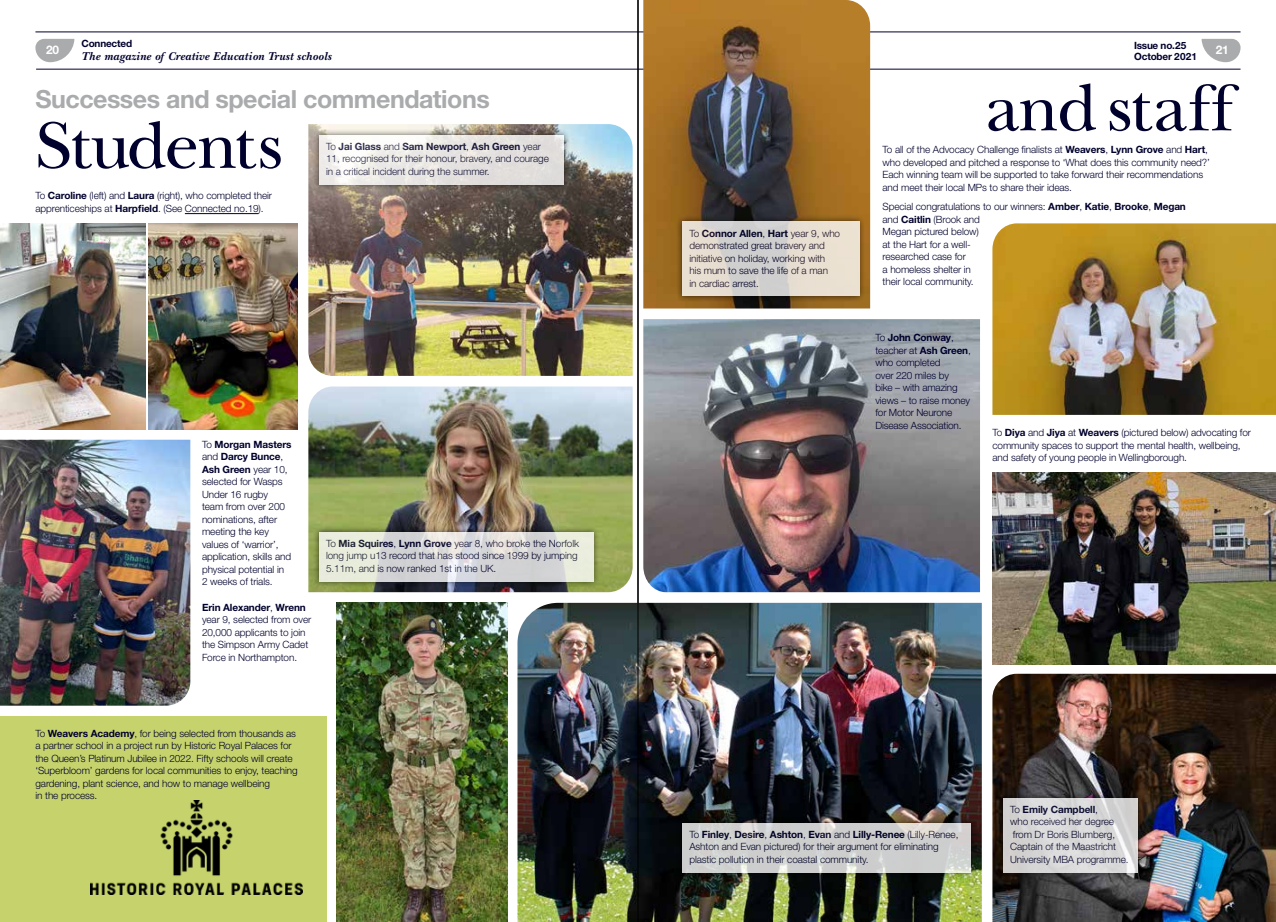
<style>
.page{position:relative;width:1276px;height:922px;background:#fff}
.page>*{position:absolute;margin:0;border:0;box-sizing:border-box;transform-origin:0 0}
.t1{font:68.75px "New Baskerville";letter-spacing:-.03em;color:#00002d}
.t2{font:68.75px "New Baskerville";color:#00002d}
.t3{font:700 25px "Helvetica Neue LT";letter-spacing:-.02em;color:#a9abac}
.t4{font:italic 700 11.88px "New Baskerville";letter-spacing:.025em;color:#00002d}
.t5{font:700 11.88px "Helvetica Neue LT";color:#fff}
.t6{font:300 10px/12.5px "Helvetica Neue LT";letter-spacing:-.01em;color:#00002d}
.t7{font:700 10px/11.9px "Helvetica Neue LT";letter-spacing:-.02em;color:#00002d}
.s1{font-weight:700}
</style>
<div class="page">
<div style="left:0;top:716px;width:326px;height:205px;background:#c6d36c"></div>
<svg style="left:1201px;top:39px;width:39px;height:23px"></svg>
<svg style="left:35px;top:39px;width:39px;height:23px"></svg>
<hr style="left:35px;top:32px;width:1205px;height:1px;background:#00002d">
<hr style="left:36px;top:69px;width:1204px;height:1px;background:#00002d">
<img style="left:643px;top:319px;width:337px;height:273px">
<img style="left:643px;top:0;width:227px;height:308px">
<img style="left:0;top:439px;width:190px;height:266px">
<img style="left:308px;top:124px;width:324px;height:252px">
<img style="left:992px;top:673px;width:284px;height:248px">
<img style="left:517px;top:602px;width:464px;height:319px">
<img style="left:308px;top:386px;width:324px;height:206px">
<hr style="left:185px;top:213px;width:74px;height:1px;background:#00002d">
<div style="left:996px;top:791px;width:148px;height:87px;background:#000;opacity:.75"></div>
<div style="left:1003px;top:797px;width:134px;height:75px;background:#d7d7d7"></div>
<div style="left:312px;top:525px;width:288px;height:63px;background:#000;opacity:.75"></div>
<svg style="left:319px;top:531px;width:275px;height:50px;background:#dbdcd6"></svg>
<div style="left:312px;top:128px;width:258px;height:63px;background:#000;opacity:.75"></div>
<svg style="left:319px;top:135px;width:244px;height:49px;fill:#e8e6e4"></svg>
<div style="left:676px;top:215px;width:190px;height:87px;background:#000;opacity:.75"></div>
<svg style="left:682px;top:221px;width:177px;height:75px;background:#dfd9d0"></svg>
<img style="left:992px;top:472px;width:284px;height:191px">
<img style="left:337px;top:602px;width:170px;height:319px">
<img style="left:149px;top:223px;width:149px;height:206px">
<img style="left:0;top:223px;width:145px;height:206px">
<img style="left:90px;top:800px;width:212px;height:94px">
<img style="left:992px;top:223px;width:284px;height:192px">
<div style="left:676px;top:816px;width:301px;height:62px;background:#000;opacity:.75"></div>
<svg style="left:682px;top:822px;width:289px;height:50px;background:#cccdcc"></svg>
<hr style="left:637px;top:0;width:1px;height:921px;background:#000">
<p class="t7" style="left:81px;top:38px;width:52px">Connected</p>
<p class="t4" style="left:81px;top:49px;width:251px">The magazine of Creative Education Trust schools</p>
<h2 class="t3" style="left:35px;top:83px;width:456px">Successes and special commendations</h2>
<h1 class="t1" style="left:35px;top:103px;width:248px">Students</h1>
<p class="t7" style="left:1134px;top:39px;width:64px">Issue no.25<br>October 2021</p>
<p class="t5" style="left:46px;top:42px;width:14px">20</p>
<p class="t5" style="left:1215px;top:42px;width:14px">21</p>
<h1 class="t2" style="left:986px;top:66px;width:249px">and staff</h1>
<p class="t6" style="left:326px;top:140px;width:224px">To <span class="s1">Jai Glass</span> and <span class="s1">Sam Newport</span>, <span class="s1">Ash Green</span> year<br>11, recognised for their honour, bravery, and courage in a critical incident during the summer.</p>
<p class="t6" style="left:882px;top:143px;width:329px">To all of the Advocacy Challenge finalists at <span class="s1">Weavers</span>, <span class="s1">Lynn Grove</span> and <span class="s1">Hart</span>, who developed and pitched a response to ‘What does this community need?’ Each winning team will be supported to take forward their recommendations and meet their local MPs to share their ideas.</p>
<p class="t6" style="left:882px;top:200px;width:305px">Special congratulations to our winners: <span class="s1">Amber</span>, <span class="s1">Katie</span>, <span class="s1">Brooke</span>, <span class="s1">Megan </span>and <span class="s1">Caitlin</span> (Brook and<br>Megan pictured below)<br>at the Hart for a well-<br>researched case for<br>a homeless shelter in<br>their local community.</p>
<p class="t6" style="left:35px;top:189px;width:238px">To <span class="s1">Caroline</span> (left) and <span class="s1">Laura</span> (right), who completed their apprenticeships at <span class="s1">Harpfield</span>. (See Connected no.19).</p>
<p class="t6" style="left:689px;top:226px;width:152px">To <span class="s1">Connor Allen</span>, <span class="s1">Hart</span> year 9, who demonstrated great bravery and initiative on holiday, working with<br>his mum to save the life of a man<br>in cardiac arrest.</p>
<p class="t6" style="left:202px;top:437px;width:91px">To <span class="s1">Morgan Masters </span>and <span class="s1">Darcy Bunce</span>,<br><span class="s1">Ash Green</span> year 10, selected for Wasps<br>Under 16 rugby team from over 200 nominations, after meeting the key values of ‘warrior’, application, skills and physical potential in<br>2 weeks of trials.</p>
<p class="t6" style="left:202px;top:600px;width:111px"><span class="s1">Erin Alexander</span>, <span class="s1">Wrenn </span>year 9, selected from over<br>20,000 applicants to join the Simpson Army Cadet<br>Force in Northampton.</p>
<p class="t6" style="left:326px;top:536px;width:254px">To <span class="s1">Mia Squires</span>, <span class="s1">Lynn Grove</span> year 8, who broke the Norfolk long jump u13 record that has stood since 1999 by jumping<br>5.11m, and is now ranked 1st in the UK.</p>
<p class="t6" style="left:35px;top:726px;width:264px">To <span class="s1">Weavers Academy</span>, for being selected from thousands as a partner school in a project run by Historic Royal Palaces for the Queen’s Platinum Jubilee in 2022. Fifty schools will create ‘Superbloom’ gardens for local communities to enjoy, teaching gardening, plant science, and how to manage wellbeing<br>in the process.</p>
<p class="t6" style="left:875px;top:331px;width:97px">To <span class="s1">John Conway</span>, teacher at <span class="s1">Ash Green</span>, who completed<br>over 220 miles by<br>bike – with amazing views – to raise money for Motor Neurone<br>Disease Association.</p>
<p class="t6" style="left:992px;top:426px;width:260px">To <span class="s1">Diya</span> and <span class="s1">Jiya</span> at <span class="s1">Weavers</span> (pictured below) advocating for community spaces to support the mental health, wellbeing, and safety of young people in Wellingborough.</p>
<p class="t6" style="left:689px;top:827px;width:271px">To <span class="s1">Finley</span>, <span class="s1">Desire</span>, <span class="s1">Ashton</span>, <span class="s1">Evan</span> and <span class="s1">Lilly-Renee</span> (Lilly-Renee,<br>Ashton and Evan pictured) for their argument for eliminating plastic pollution in their coastal community.</p>
<p class="t6" style="left:1010px;top:802px;width:120px">To <span class="s1">Emily Campbell</span>,<br>who received her degree from Dr Boris Blumberg,<br>Captain of the Maastricht<br>University MBA programme.</p>
</div>
